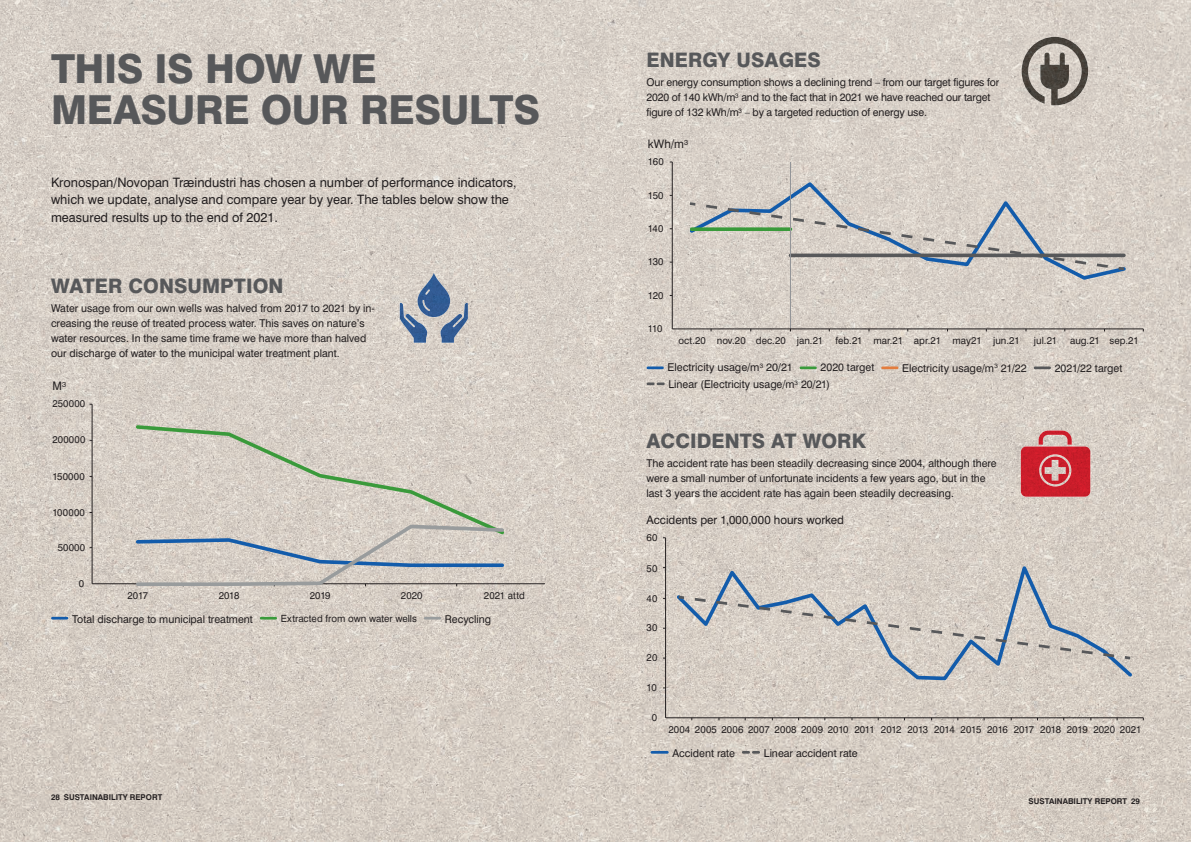
<style>
.page{position:relative;width:1191px;height:842px;background:#fff}
.page>*{position:absolute;margin:0;border:0;box-sizing:border-box;transform-origin:0 0}
.t1{font:800 40px/41px "Swiss 721 BT";letter-spacing:-.01em;color:#57585a}
.t2{font:800 20px "Swiss 721 BT";letter-spacing:.005em;color:#57585a}
.t3{font:13px/17.5px "Swiss 721 BT";color:#231f20}
.t4{font:11.8px "Swiss 721 BT";color:#231f20}
.t5{font:11.7px "Swiss 721 BT";letter-spacing:.01em;color:#231f20}
.t6{font:10.9px "Swiss 721 BT";color:#231f20}
.t7{font:10.8px/15px "Swiss 721 BT";color:#231f20}
.t8{font:9.9px "Swiss 721 BT";letter-spacing:.005em;color:#231f20}
.t9{font:700 8px "Swiss 721 BT";color:#231f20}
</style>
<div class="page">
<img style="left:0;top:0;width:1191px;height:842px">
<svg style="left:687px;top:179px;width:441px;height:103px;background:#d3cdc7"></svg>
<hr style="left:790px;top:162px;width:1px;height:167px;background:#939598">
<hr style="left:648px;top:366px;width:14px;height:3px;background:#135cab">
<hr style="left:801px;top:366px;width:14px;height:3px;background:#3a9a3b">
<hr style="left:882px;top:366px;width:15px;height:3px;background:#e37d3e">
<hr style="left:1035px;top:366px;width:14px;height:3px;background:#57585a">
<svg style="left:687px;top:200px;width:440px;height:72px;background:#c5c3be"></svg>
<hr style="left:672px;top:162px;width:1px;height:167px;background:#231f20">
<hr style="left:672px;top:329px;width:471px;height:1px;background:#231f20">
<svg style="left:648px;top:382px;width:15px;height:3px"></svg>
<img style="left:1021px;top:37px;width:67px;height:68px">
<svg style="left:134px;top:423px;width:373px;height:114px;background:#d1cdc1"></svg>
<hr style="left:92px;top:404px;width:1px;height:180px;background:#231f20">
<hr style="left:92px;top:583px;width:452px;height:1px;background:#231f20">
<svg style="left:134px;top:523px;width:372px;height:65px;background:#c7c4c0"></svg>
<svg style="left:52px;top:617px;width:15px;height:2px"></svg>
<svg style="left:261px;top:617px;width:15px;height:2px"></svg>
<svg style="left:425px;top:617px;width:15px;height:2px"></svg>
<img style="left:440px;top:303px;width:28px;height:40px">
<img style="left:400px;top:303px;width:27px;height:40px">
<img style="left:417px;top:273px;width:33px;height:44px">
<hr style="left:665px;top:538px;width:1px;height:180px;background:#231f20">
<hr style="left:665px;top:717px;width:478px;height:1px;background:#231f20">
<svg style="left:673px;top:557px;width:462px;height:125px;background:#d1cac4"></svg>
<hr style="left:652px;top:751px;width:15px;height:3px;background:#135cab">
<svg style="left:675px;top:594px;width:458px;height:67px;background:#c9c5c1"></svg>
<svg style="left:743px;top:751px;width:15px;height:3px"></svg>
<img style="left:1020px;top:446px;width:70px;height:51px">
<img style="left:1041px;top:456px;width:28px;height:28px">
<img style="left:1038px;top:430px;width:33px;height:15px">
<h1 class="t1" style="left:51px;top:48px;width:490px">THIS IS HOW WE<br>MEASURE OUR RESULTS</h1>
<h2 class="t2" style="left:646px;top:48px;width:176px">ENERGY USAGES</h2>
<p class="t7" style="left:646px;top:75px;width:354px">Our energy consumption shows a declining trend – from our target figures for<br>2020 of 140 kWh/m<sup>3</sup> and to the fact that in 2021 we have reached our target figure of 132 kWh/m<sup>3</sup> – by a targeted reduction of energy use.</p>
<p class="t5" style="left:648px;top:137px;width:42px">kWh/m³</p>
<p class="t3" style="left:51px;top:173px;width:467px">Kronospan/Novopan Træindustri has chosen a number of performance indicators, which we update, analyse and compare year by year. The tables below show the measured results up to the end of 2021.</p>
<h2 class="t2" style="left:51px;top:274px;width:234px">WATER CONSUMPTION</h2>
<p class="t7" style="left:51px;top:301px;width:325px">Water usage from our own wells was halved from 2017 to 2021 by in&shy;creasing the reuse of treated process water. This saves on nature’s water resources. In the same time frame we have more than halved our discharge of water to the municipal water treatment plant.</p>
<p class="t5" style="left:52px;top:379px;width:15px">M³</p>
<p class="t8" style="left:52px;top:398px;width:34px">250000</p>
<p class="t8" style="left:52px;top:434px;width:35px">200000</p>
<p class="t8" style="left:52px;top:470px;width:34px">150000</p>
<p class="t8" style="left:52px;top:506px;width:34px">100000</p>
<p class="t8" style="left:58px;top:541px;width:29px">50000</p>
<p class="t8" style="left:79px;top:577px;width:7px">0</p>
<p class="t8" style="left:128px;top:589px;width:22px">2017</p>
<p class="t8" style="left:219px;top:589px;width:22px">2018</p>
<p class="t8" style="left:310px;top:589px;width:22px">2019</p>
<p class="t8" style="left:401px;top:589px;width:23px">2020</p>
<p class="t8" style="left:484px;top:589px;width:42px">2021 attd</p>
<p class="t7" style="left:72px;top:611px;width:182px">Total discharge to municipal treatment</p>
<p class="t8" style="left:281px;top:612px;width:138px">Extracted from own water wells</p>
<p class="t7" style="left:445px;top:611px;width:48px">Recycling</p>
<p class="t9" style="left:51px;top:792px;width:113px">28 SUSTAINABILITY REPORT</p>
<p class="t8" style="left:648px;top:156px;width:17px">160</p>
<p class="t8" style="left:648px;top:189px;width:17px">150</p>
<p class="t8" style="left:648px;top:222px;width:17px">140</p>
<p class="t8" style="left:648px;top:256px;width:17px">130</p>
<p class="t8" style="left:648px;top:289px;width:17px">120</p>
<p class="t8" style="left:648px;top:322px;width:16px">110</p>
<p class="t8" style="left:678px;top:334px;width:342px">oct.20 nov.20 dec.20 jan.21 feb.21 mar.21 apr.21 may21 jun.21</p>
<p class="t8" style="left:1034px;top:334px;width:25px">jul.21</p>
<p class="t8" style="left:1070px;top:334px;width:70px">aug.21 sep.21</p>
<p class="t7" style="left:667px;top:360px;width:127px">Electricity usage/m<sup>3</sup> 20/21</p>
<p class="t7" style="left:820px;top:360px;width:55px">2020 target</p>
<p class="t7" style="left:902px;top:361px;width:126px">Electricity usage/m<sup>3</sup> 21/22</p>
<p class="t7" style="left:1054px;top:361px;width:69px">2021/22 target</p>
<p class="t7" style="left:668px;top:377px;width:163px">Linear (Electricity usage/m<sup>3</sup> 20/21)</p>
<h2 class="t2" style="left:646px;top:428px;width:221px">ACCIDENTS AT WORK</h2>
<p class="t7" style="left:646px;top:455px;width:352px">The accident rate has been steadily decreasing since 2004, although there were a small number of unfortunate incidents a few years ago, but in the last 3 years the accident rate has again been steadily decreasing.</p>
<p class="t4" style="left:646px;top:512px;width:199px">Accidents per 1,000,000 hours worked</p>
<p class="t8" style="left:646px;top:531px;width:12px">60</p>
<p class="t8" style="left:646px;top:562px;width:12px">50</p>
<p class="t8" style="left:646px;top:592px;width:12px">40</p>
<p class="t8" style="left:646px;top:622px;width:12px">30</p>
<p class="t8" style="left:646px;top:652px;width:12px">20</p>
<p class="t8" style="left:646px;top:681px;width:12px">10</p>
<p class="t8" style="left:652px;top:711px;width:7px">0</p>
<p class="t8" style="left:668px;top:723px;width:474px">2004 2005 2006 2007 2008 2009 2010 2011 2012 2013 2014 2015 2016 2017 2018 2019 2020 2021</p>
<p class="t6" style="left:672px;top:746px;width:64px">Accident rate</p>
<p class="t6" style="left:764px;top:746px;width:95px">Linear accident rate</p>
<p class="t9" style="left:1028px;top:797px;width:113px">SUSTAINABILITY REPORT 29</p>
</div>
